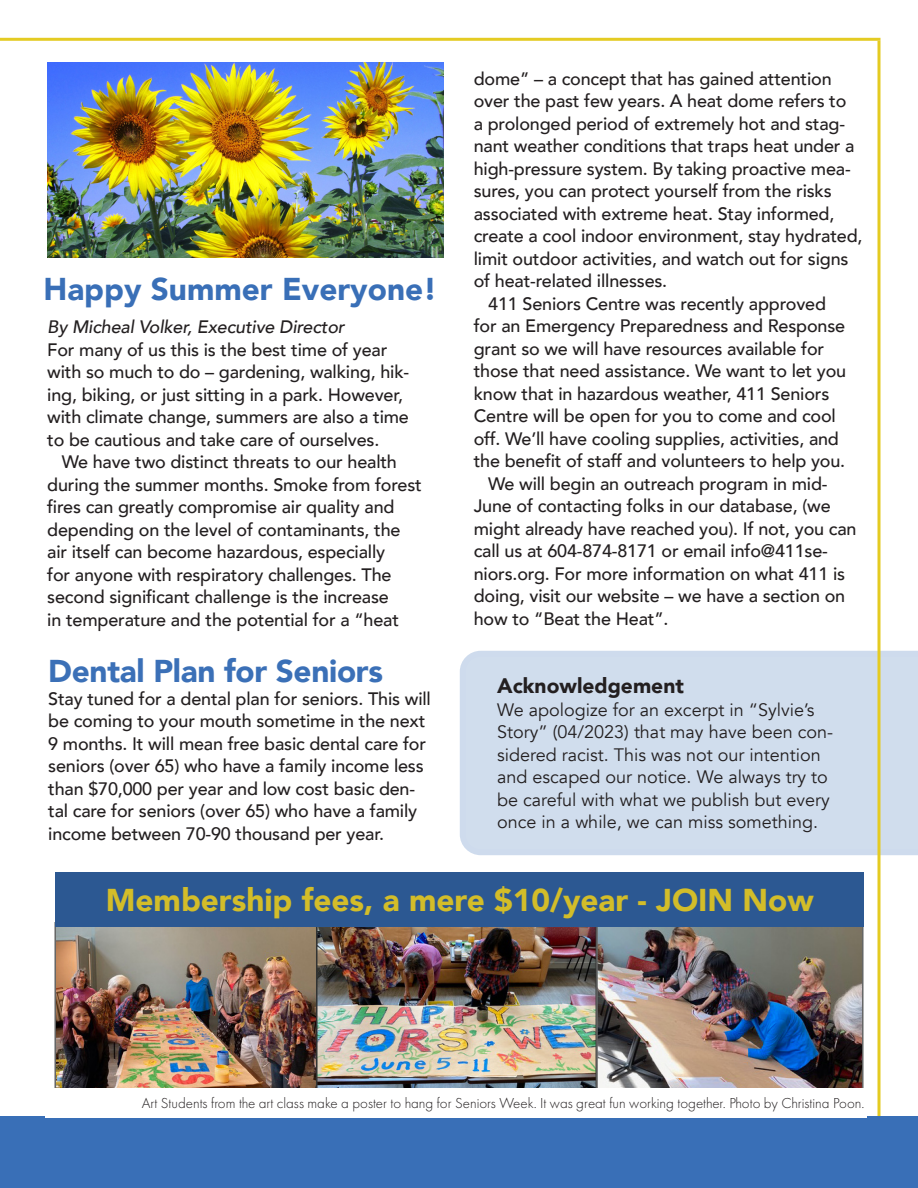
<style>
.page{position:relative;width:918px;height:1188px;background:#fff}
.page>*{position:absolute;margin:0;border:0;box-sizing:border-box;transform-origin:0 0}
.t1{font:900 31.5px "Avenir";color:#d3bd29}
.t2{font:900 31.5px "Avenir";color:#396fb7}
.t3{font:900 31.5px "Avenir";letter-spacing:-.01em;color:#3b70b7}
.t4{font:900 21px "Avenir";color:#231f20}
.t5{font:500 18px/22.5px "Avenir";letter-spacing:-.01em;color:#231f20}
.t6{font:18px/22.5px "Avenir";color:#231f20}
.t7{font:italic 500 18px "Avenir";letter-spacing:-.01em;color:#231f20}
.t8{font:300 15px "Futura PT";color:#231f20}
</style>
<div class="page">
<img style="left:57px;top:927px;width:804px;height:161px">
<div style="left:460px;top:651px;width:458px;height:204px;background:#d0dded"></div>
<hr style="left:0;top:38px;width:880px;height:3px;background:#e4cb23">
<hr style="left:878px;top:41px;width:2px;height:1080px;background:#e4cb21">
<img style="left:47px;top:62px;width:396px;height:196px">
<div style="left:0;top:1117px;width:918px;height:71px;background:#396fb7"></div>
<div style="left:55px;top:872px;width:808px;height:55px;background:#2c5892"></div>
<div style="left:46px;top:1088px;width:821px;height:30px;background:#fff"></div>
<p class="t2" style="left:44px;top:262px;width:395px">Happy Summer Everyone!</p>
<p class="t7" style="left:47px;top:316px;width:299px">By Micheal Volker, Executive Director</p>
<p class="t5" style="left:47px;top:337px;width:363px">For many of us this is the best time of year with so much to do – gardening, walking, hik&shy;ing, biking, or just sitting in a park. However, with climate change, summers are also a time to be cautious and take care of ourselves.</p>
<p class="t5" style="left:47px;top:450px;width:376px;text-indent:14px">We have two distinct threats to our health during the summer months. Smoke from forest fires can greatly compromise air quality and depending on the level of contaminants, the air itself can become hazardous, especially<br>for anyone with respiratory challenges. The second significant challenge is the increase<br>in temperature and the potential for a “heat</p>
<p class="t3" style="left:48px;top:644px;width:336px">Dental Plan for Seniors</p>
<p class="t5" style="left:48px;top:686px;width:384px">Stay tuned for a dental plan for seniors. This will be coming to your mouth sometime in the next 9 months. It will mean free basic dental care for seniors (over 65) who have a family income less than $70,000 per year and low cost basic den&shy;tal care for seniors (over 65) who have a family income between 70-90 thousand per year.</p>
<p class="t5" style="left:474px;top:66px;width:390px">dome” – a concept that has gained attention over the past few years. A heat dome refers to<br>a prolonged period of extremely hot and stag&shy;nant weather conditions that traps heat under a high-pressure system. By taking proactive mea&shy;sures, you can protect yourself from the risks associated with extreme heat. Stay informed, create a cool indoor environment, stay hydrated, limit outdoor activities, and watch out for signs of heat-related illnesses.</p>
<p class="t5" style="left:474px;top:291px;width:374px;text-indent:14px">411 Seniors Centre was recently approved for an Emergency Preparedness and Response grant so we will have resources available for those that need assistance. We want to let you know that in hazardous weather, 411 Seniors Centre will be open for you to come and cool off. We’ll have cooling supplies, activities, and the benefit of staff and volunteers to help you.</p>
<p class="t5" style="left:474px;top:471px;width:384px;text-indent:14px">We will begin an outreach program in mid-June of contacting folks in our database, (we might already have reached you). If not, you can call us at 604-874-8171 or email info@411se&shy;niors.org. For more information on what 411 is doing, visit our website – we have a section on how to “Beat the Heat”.</p>
<p class="t4" style="left:497px;top:668px;width:188px">Acknowledgement</p>
<p class="t6" style="left:497px;top:699px;width:337px">We apologize for an excerpt in “Sylvie’s Story” (04/2023) that may have been con&shy;sidered racist. This was not our intention and escaped our notice. We always try to be careful with what we publish but every once in a while, we can miss something.</p>
<p class="t1" style="left:106px;top:873px;width:709px">Membership fees, a mere $10/year - JOIN Now</p>
<p class="t8" style="left:142px;top:1094px;width:724px">Art Students from the art class make a poster to hang for Seniors Week. It was great fun working together. Photo by Christina Poon.</p>
</div>
